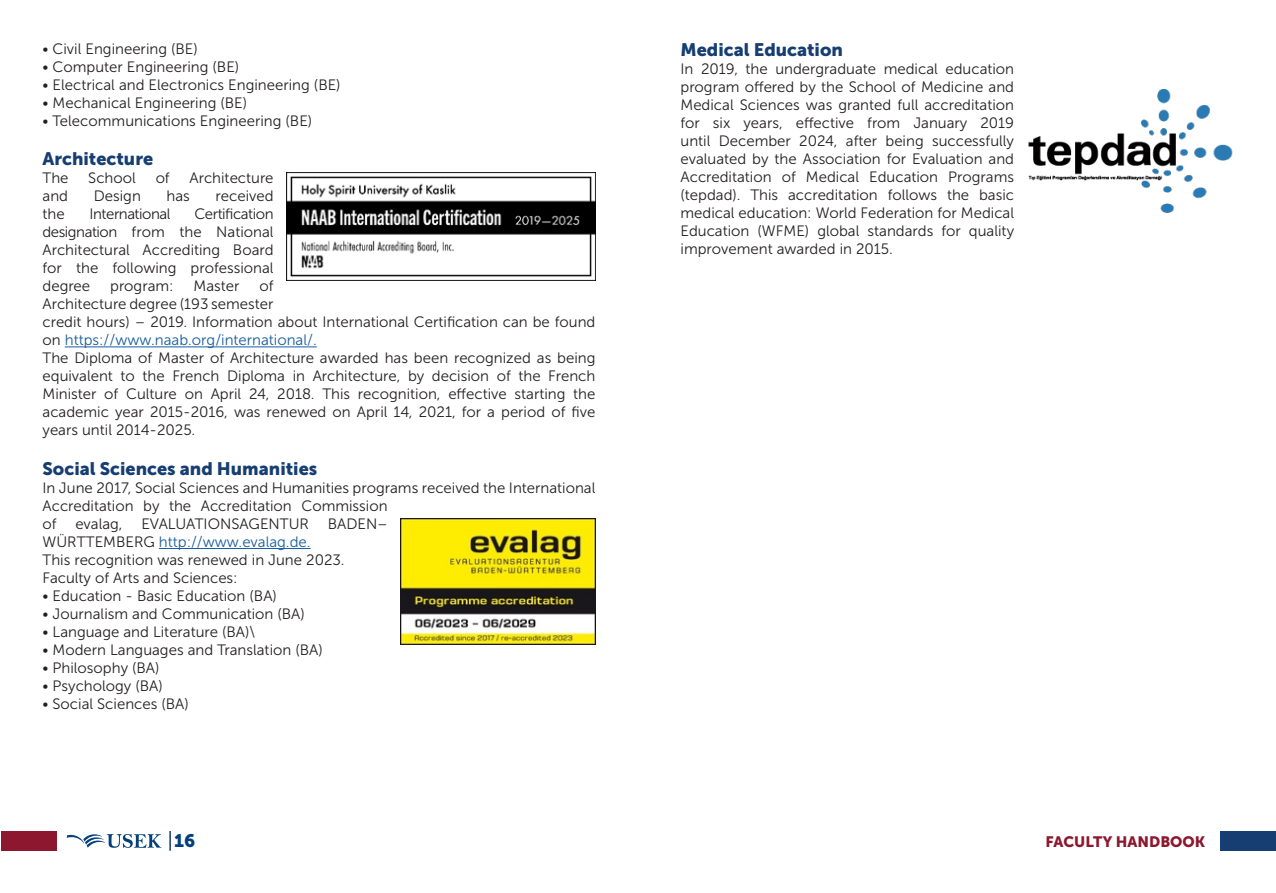
<style>
.page{position:relative;width:1276px;height:893px;background:#fff}
.page>*{position:absolute;margin:0;border:0;box-sizing:border-box;transform-origin:0 0}
.t1{font:18px "Museo Sans 900";color:#163e72}
.t2{font:18px "Museo Sans 900";color:#033f78}
.t3{font:15px/18px "Museo Sans 300";color:#231f20;text-align:justify}
.t4{font:15px "Museo Sans 900";color:#8d172e}
.t5{font:15px "Museo Sans 300";letter-spacing:-.03em;color:#231f20}
.s1{color:#175d9e}
</style>
<div class="page">
<div style="left:1px;top:831px;width:56px;height:20px;background:#8d172e"></div>
<div style="left:1220px;top:831px;width:56px;height:20px;background:#163e72"></div>
<svg style="left:67px;top:834px;width:94px;height:14px"></svg>
<hr style="left:169px;top:831px;width:2px;height:20px;background:#163e72">
<hr style="left:65px;top:346px;width:252px;height:1px;background:#175d9e">
<hr style="left:159px;top:548px;width:151px;height:1px;background:#175d9e">
<img style="left:286px;top:172px;width:309px;height:108px">
<img style="left:400px;top:519px;width:195px;height:126px">
<img style="left:1028px;top:89px;width:204px;height:124px">
<p class="t3" style="left:43px;top:40px;width:157px">• Civil Engineering (BE)</p>
<p class="t3" style="left:43px;top:58px;width:198px">• Computer Engineering (BE)</p>
<p class="t3" style="left:43px;top:76px;width:300px">• Electrical and Electronics Engineering (BE)</p>
<p class="t3" style="left:43px;top:94px;width:206px">• Mechanical Engineering (BE)</p>
<p class="t3" style="left:43px;top:112px;width:271px">• Telecommunications Engineering (BE)</p>
<p class="t1" style="left:43px;top:149px;width:112px">Architecture</p>
<p class="t3" style="left:43px;top:169px;width:28px">The</p>
<p class="t3" style="left:88px;top:169px;width:49px">School</p>
<p class="t3" style="left:156px;top:169px;width:16px">of</p>
<p class="t3" style="left:189px;top:169px;width:86px">Architecture</p>
<p class="t3" style="left:43px;top:187px;width:27px">and</p>
<p class="t3" style="left:94px;top:187px;width:49px">Design</p>
<p class="t3" style="left:167px;top:187px;width:25px">has</p>
<p class="t3" style="left:216px;top:187px;width:59px">received</p>
<p class="t3" style="left:43px;top:205px;width:24px">the</p>
<p class="t5" style="left:89px;top:206px;width:83px">International</p>
<p class="t3" style="left:43px;top:205px;width:233px;text-indent:152px">Certification designation from the National Architectural Accrediting Board for the following professional degree</p>
<p class="t3" style="left:43px;top:277px;width:554px;text-align:left;text-indent:217px">of<br>Architecture degree (193 semester<br>credit hours) – 2019. Information about International Certification can be found on <span class="s1">https://www.naab.org/international/.</span></p>
<p class="t3" style="left:43px;top:349px;width:554px">The Diploma of Master of Architecture awarded has been recognized as being equivalent to the French Diploma in Architecture, by decision of the French Minister of Culture on April 24, 2018. This recognition, effective starting the academic year 2015-2016, was renewed on April 14, 2021, for a period of five years until 2014-2025.</p>
<p class="t1" style="left:43px;top:458px;width:276px">Social Sciences and Humanities</p>
<p class="t3" style="left:43px;top:479px;width:554px;text-align:left">In June 2017, Social Sciences and Humanities programs received the International Accreditation by the Accreditation Commission<br>of evalag, EVALUATIONSAGENTUR BADEN–<br>WÜRTTEMBERG <span class="s1">http://www.evalag.de.</span></p>
<p class="t3" style="left:43px;top:551px;width:303px">This recognition was renewed in June 2023.</p>
<p class="t3" style="left:43px;top:569px;width:197px">Faculty of Arts and Sciences:</p>
<p class="t3" style="left:43px;top:587px;width:236px">• Education - Basic Education (BA)</p>
<p class="t3" style="left:43px;top:605px;width:264px">• Journalism and Communication (BA)</p>
<p class="t3" style="left:43px;top:623px;width:214px">• Language and Literature (BA)\</p>
<p class="t3" style="left:43px;top:641px;width:282px">• Modern Languages and Translation (BA)</p>
<p class="t3" style="left:43px;top:659px;width:118px">• Philosophy (BA)</p>
<p class="t3" style="left:43px;top:677px;width:122px">• Psychology (BA)</p>
<p class="t3" style="left:43px;top:695px;width:148px">• Social Sciences (BA)</p>
<p class="t3" style="left:110px;top:277px;width:65px">program:</p>
<p class="t3" style="left:194px;top:277px;width:47px">Master</p>
<p class="t1" style="left:680px;top:39px;width:164px">Medical Education</p>
<p class="t3" style="left:680px;top:60px;width:335px">In 2019, the undergraduate medical education program offered by the School of Medicine and Medical Sciences was granted full accreditation for six years, effective from January 2019 until December 2024, after being successfully evaluated by the Association for Evaluation and Accreditation of Medical Education Programs (tepdad). This accreditation follows the basic medical education: World Federation for Medical Education (WFME) global standards for quality improvement awarded in 2015.</p>
<p class="t2" style="left:174px;top:831px;width:23px">16</p>
<p class="t4" style="left:1045px;top:833px;width:161px">FACULTY HANDBOOK</p>
</div>
